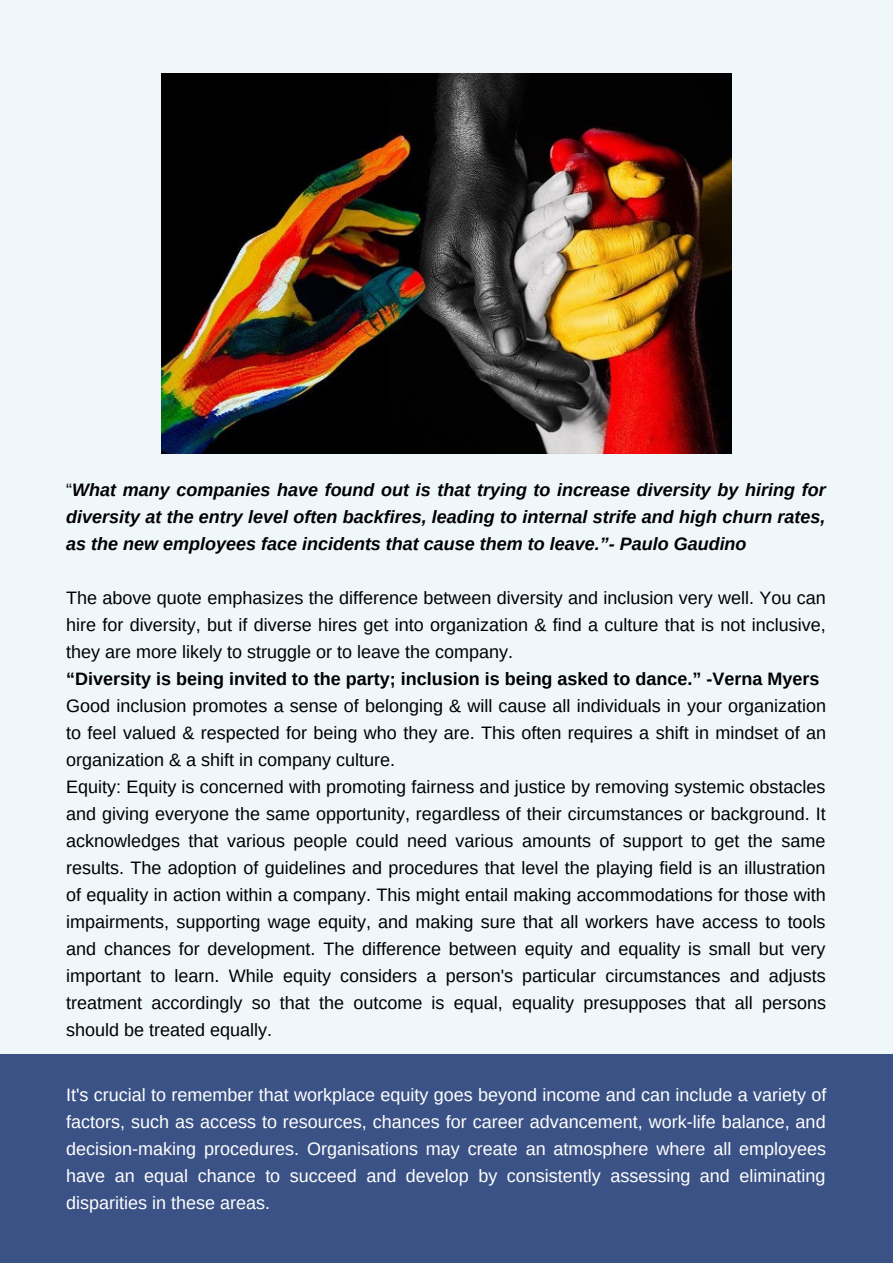
<style>
.page{position:relative;width:893px;height:1264px;background:#fff}
.page>*{position:absolute;margin:0;border:0;box-sizing:border-box;transform-origin:0 0}
.t1{font:18px/27px "Arimo";color:#000;text-align:justify}
.t2{font:18px/27px "Arimo";color:#fff;text-align:justify}
.t3{font:italic 700 18px/27px "Arimo";color:#000;text-align:justify}
.t4{font:700 18px "Arimo";color:#000}
.s1{font-weight:400;font-style:normal}
</style>
<div class="page">
<div style="left:0;top:0;width:892px;height:1262px;background:#f0f7fa"></div>
<img style="left:161px;top:74px;width:570px;height:380px">
<div style="left:0;top:1053px;width:892px;height:209px;background:#3b5286"></div>
<p class="t3" style="left:66px;top:476px;width:760px"><span class="s1">“</span>What many companies have found out is that trying to increase diversity by hiring for diversity at the entry level often backfires, leading to internal strife and high churn rates, as the new employees face incidents that cause them to leave.”- Paulo Gaudino</p>
<p class="t1" style="left:66px;top:584px;width:761px">The above quote emphasizes the difference between diversity and inclusion very well. You can hire for diversity, but if diverse hires get into organization &amp; find a culture that is not inclusive, they are more likely to struggle or to leave the company.</p>
<p class="t4" style="left:66px;top:668px;width:754px">“Diversity is being invited to the party; inclusion is being asked to dance.” -Verna Myers</p>
<p class="t1" style="left:66px;top:692px;width:761px">Good inclusion promotes a sense of belonging &amp; will cause all individuals in your organization to feel valued &amp; respected for being who they are. This often requires a shift in mindset of an organization &amp; a shift in company culture.</p>
<p class="t1" style="left:66px;top:773px;width:761px">Equity: Equity is concerned with promoting fairness and justice by removing systemic obstacles and giving everyone the same opportunity, regardless of their circumstances or background. It acknowledges that various people could need various amounts of support to get the same results. The adoption of guidelines and procedures that level the playing field is an illustration of equality in action within a company. This might entail making accommodations for those with impairments, supporting wage equity, and making sure that all workers have access to tools and chances for development. The difference between equity and equality is small but very important to learn. While equity considers a person's particular circumstances and adjusts treatment accordingly so that the outcome is equal, equality presupposes that all persons should be treated equally.</p>
<p class="t2" style="left:66px;top:1081px;width:761px">It's crucial to remember that workplace equity goes beyond income and can include a variety of factors, such as access to resources, chances for career advancement, work-life balance, and decision-making procedures. Organisations may create an atmosphere where all employees have an equal chance to succeed and develop by consistently assessing and eliminating disparities in these areas.</p>
</div>
